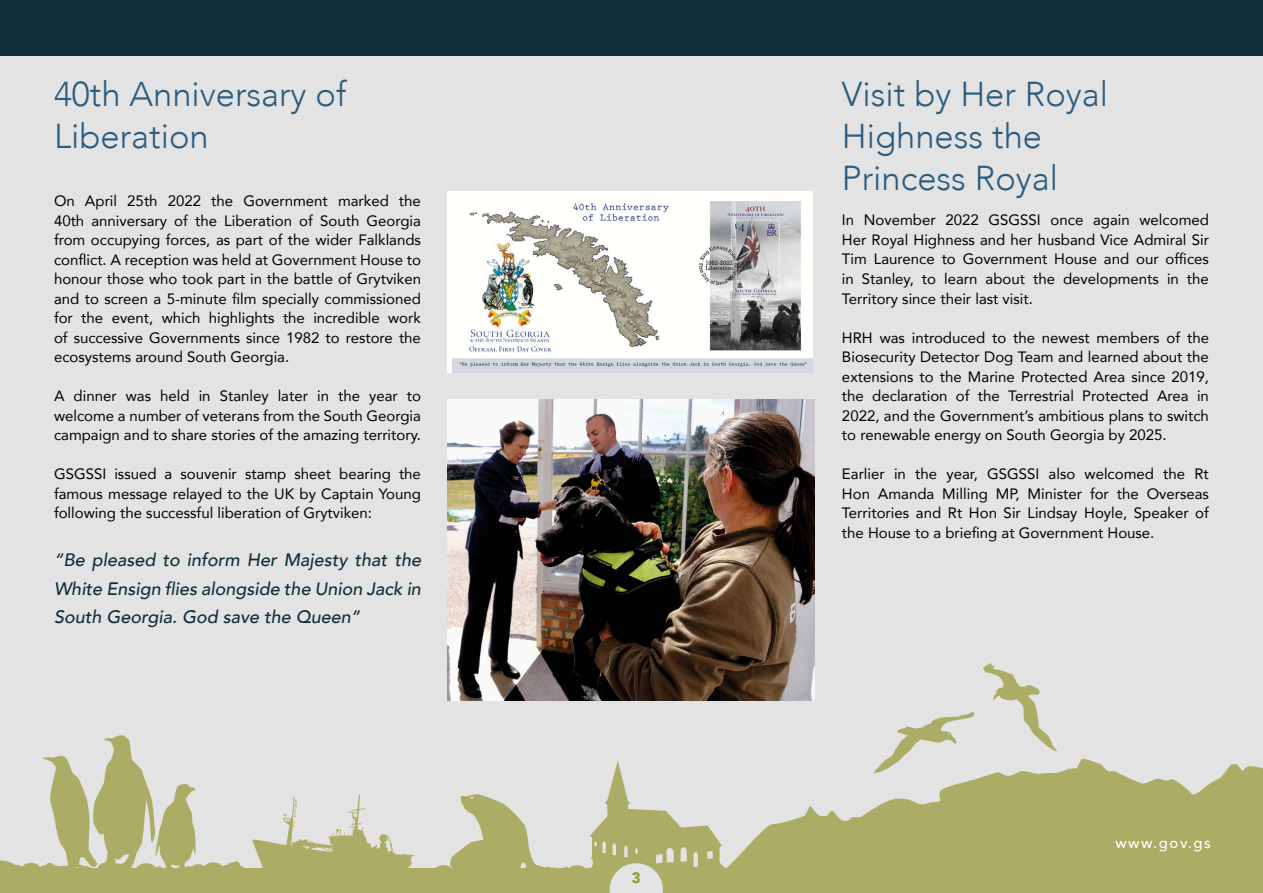
<style>
.page{position:relative;width:1263px;height:893px;background:#e3e3e3}
.page>*{position:absolute;margin:0;border:0;box-sizing:border-box;transform-origin:0 0}
.t1{font:300 34.5px/42px "Avenir";color:#2a5c80}
.t2{font:italic 500 18px/28.5px "Avenir";color:#112d3a;text-align:justify}
.t3{font:15px/19.5px "Avenir";color:#000;text-align:justify}
.t4{font:500 15px "Avenir";letter-spacing:.1em;color:#fff}
.t5{font:900 15px "Avenir";color:#949730}
</style>
<div class="page">
<div style="left:0;top:0;width:1263px;height:55px;background:#112d3a"></div>
<div style="left:447px;top:191px;width:366px;height:182px;background:#fff"></div>
<img style="left:453px;top:201px;width:360px;height:171px">
<img style="left:447px;top:399px;width:367px;height:302px">
<div style="left:0;top:869px;width:1263px;height:24px;background:#abad66"></div>
<svg style="left:738px;top:758px;width:525px;height:111px;fill:#abad66"></svg>
<svg style="left:873px;top:712px;width:101px;height:61px"></svg>
<div style="left:192px;top:864px;width:12px;height:7px;background:#abad66;border-radius:50%"></div>
<div style="left:203px;top:862px;width:20px;height:13px;background:#abad66;border-radius:50%"></div>
<div style="left:434px;top:865px;width:19px;height:13px;background:#abad66;border-radius:50%"></div>
<svg style="left:233px;top:861px;width:7px;height:8px"></svg>
<div style="left:218px;top:864px;width:28px;height:13px;background:#abad66;border-radius:50%"></div>
<hr style="left:183px;top:868px;width:15px;height:3px;background:#949730;border-radius:50%">
<div style="left:10px;top:865px;width:12px;height:6px;background:#abad66;border-radius:50%"></div>
<div style="left:21px;top:863px;width:20px;height:13px;background:#abad66;border-radius:50%"></div>
<svg style="left:0;top:860px;width:16px;height:9px"></svg>
<div style="left:1px;top:867px;width:13px;height:6px;background:#abad66;border-radius:50%"></div>
<svg style="left:33px;top:735px;width:163px;height:136px"></svg>
<svg style="left:983px;top:663px;width:74px;height:89px"></svg>
<svg style="left:252px;top:794px;width:175px;height:75px"></svg>
<svg style="left:449px;top:760px;width:289px;height:133px"></svg>
<h1 class="t1" style="left:54px;top:73px;width:294px">40th Anniversary of<br>Liberation</h1>
<h1 class="t1" style="left:842px;top:73px;width:268px">Visit by Her Royal<br>Highness the<br>Princess Royal</h1>
<p class="t3" style="left:54px;top:191px;width:368px">On April 25th 2022 the Government marked the 40th anniversary of the Liberation of South Georgia from occupying forces, as part of the wider Falklands conflict. A reception was held at Government House to honour those who took part in the battle of Grytviken and to screen a 5-minute film specially commissioned for the event, which highlights the incredible work of successive Governments since 1982 to restore the ecosystems around South Georgia.</p>
<p class="t3" style="left:54px;top:386px;width:369px">A dinner was held in Stanley later in the year to welcome a number of veterans from the South Georgia campaign and to share stories of the amazing territory.</p>
<p class="t3" style="left:54px;top:464px;width:368px">GSGSSI issued a souvenir stamp sheet bearing the famous message relayed to the UK by Captain Young following the successful liberation of Grytviken:</p>
<p class="t2" style="left:54px;top:546px;width:368px">“Be pleased to inform Her Majesty that the White Ensign flies alongside the Union Jack in South Georgia. God save the Queen”</p>
<p class="t3" style="left:842px;top:210px;width:368px">In November 2022 GSGSSI once again welcomed Her Royal Highness and her husband Vice Admiral Sir Tim Laurence to Government House and our offices in Stanley, to learn about the developments in the Territory since their last visit.</p>
<p class="t3" style="left:842px;top:327px;width:368px">HRH was introduced to the newest members of the Biosecurity Detector Dog Team and learned about the extensions to the Marine Protected Area since 2019, the declaration of the Terrestrial Protected Area in 2022, and the Government’s ambitious plans to switch to renewable energy on South Georgia by 2025.</p>
<p class="t3" style="left:842px;top:464px;width:368px">Earlier in the year, GSGSSI also welcomed the Rt Hon Amanda Milling MP, Minister for the Overseas Territories and Rt Hon Sir Lindsay Hoyle, Speaker of the House to a briefing at Government House.</p>
<p class="t5" style="left:632px;top:865px;width:10px">3</p>
<p class="t4" style="left:1115px;top:830px;width:97px">www.gov.gs</p>
</div>
